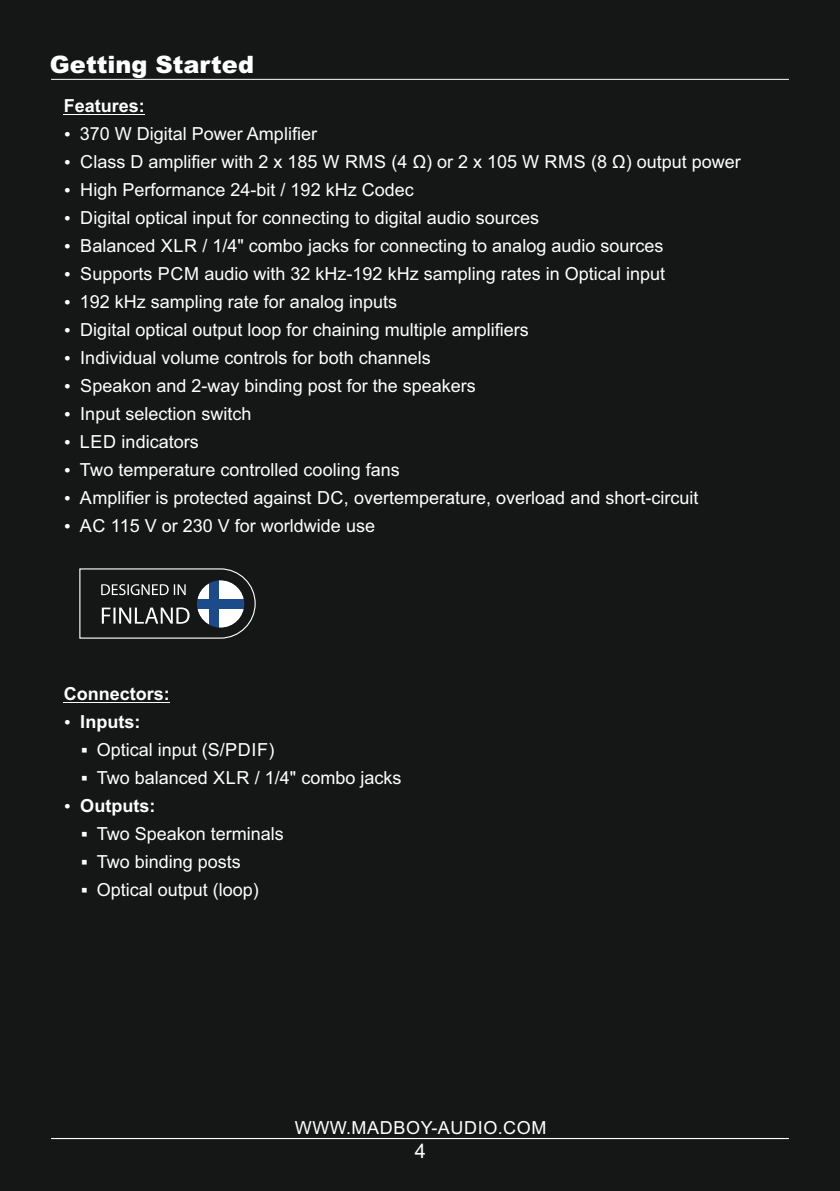
<style>
.page{position:relative;width:840px;height:1191px;background:#fff}
.page>*{position:absolute;margin:0;border:0;box-sizing:border-box;transform-origin:0 0}
.t1{font:900 24px "Arial";color:#fff}
.t2{font:20px "Arial";color:#fff}
.t3{font:18px/28px "Arial";color:#fff}
.t4{font:700 18px "Arial";color:#fff}
.t5{font:18px "Arial";letter-spacing:.035em;color:#fff}
.s1{font-weight:700}
</style>
<div class="page">
<div style="left:0;top:0;width:839px;height:1191px;background:#151616"></div>
<hr style="left:51px;top:79px;width:737px;height:1px;background:#e0e4e1">
<hr style="left:64px;top:114px;width:81px;height:1px;background:#fff">
<hr style="left:51px;top:1138px;width:737px;height:1px;background:#fff">
<svg style="left:79px;top:568px;width:177px;height:71px"></svg>
<hr style="left:64px;top:702px;width:106px;height:1px;background:#fff">
<h1 class="t1" style="left:50px;top:56px;width:205px">Getting Started</h1>
<p class="t4" style="left:64px;top:99px;width:83px">Features:</p>
<p class="t3" style="left:80px;top:121px;width:662px">370 W Digital Power Amplifier<br>Class D amplifier with 2 x 185 W RMS (4 Ω) or 2 x 105 W RMS (8 Ω) output power High Performance 24-bit / 192 kHz Codec<br>Digital optical input for connecting to digital audio sources<br>Balanced XLR / 1/4" combo jacks for connecting to analog audio sources<br>Supports PCM audio with 32 kHz-192 kHz sampling rates in Optical input<br>192 kHz sampling rate for analog inputs<br>Digital optical output loop for chaining multiple amplifiers<br>Individual volume controls for both channels<br>Speakon and 2-way binding post for the speakers<br>Input selection switch<br>LED indicators<br>Two temperature controlled cooling fans<br>Amplifier is protected against DC, overtemperature, overload and short-circuit<br>AC 115 V or 230 V for worldwide use</p>
<p class="t4" style="left:64px;top:687px;width:108px">Connectors:</p>
<p class="t4" style="left:80px;top:715px;width:62px">Inputs:</p>
<p class="t3" style="left:81px;top:737px;width:195px">▪ Optical input (S/PDIF)</p>
<p class="t3" style="left:80px;top:765px;width:323px">▪ Two balanced XLR / 1/4" combo jacks<br><span class="s1">Outputs:</span></p>
<p class="t3" style="left:81px;top:821px;width:204px">▪ Two Speakon terminals</p>
<p class="t3" style="left:81px;top:849px;width:161px">▪ Two binding posts</p>
<p class="t3" style="left:81px;top:877px;width:179px">▪ Optical output (loop)</p>
<p class="t5" style="left:294px;top:1120px;width:253px">WWW.MADBOY-AUDIO.COM</p>
<p class="t2" style="left:414px;top:1143px;width:13px">4</p>
</div>
